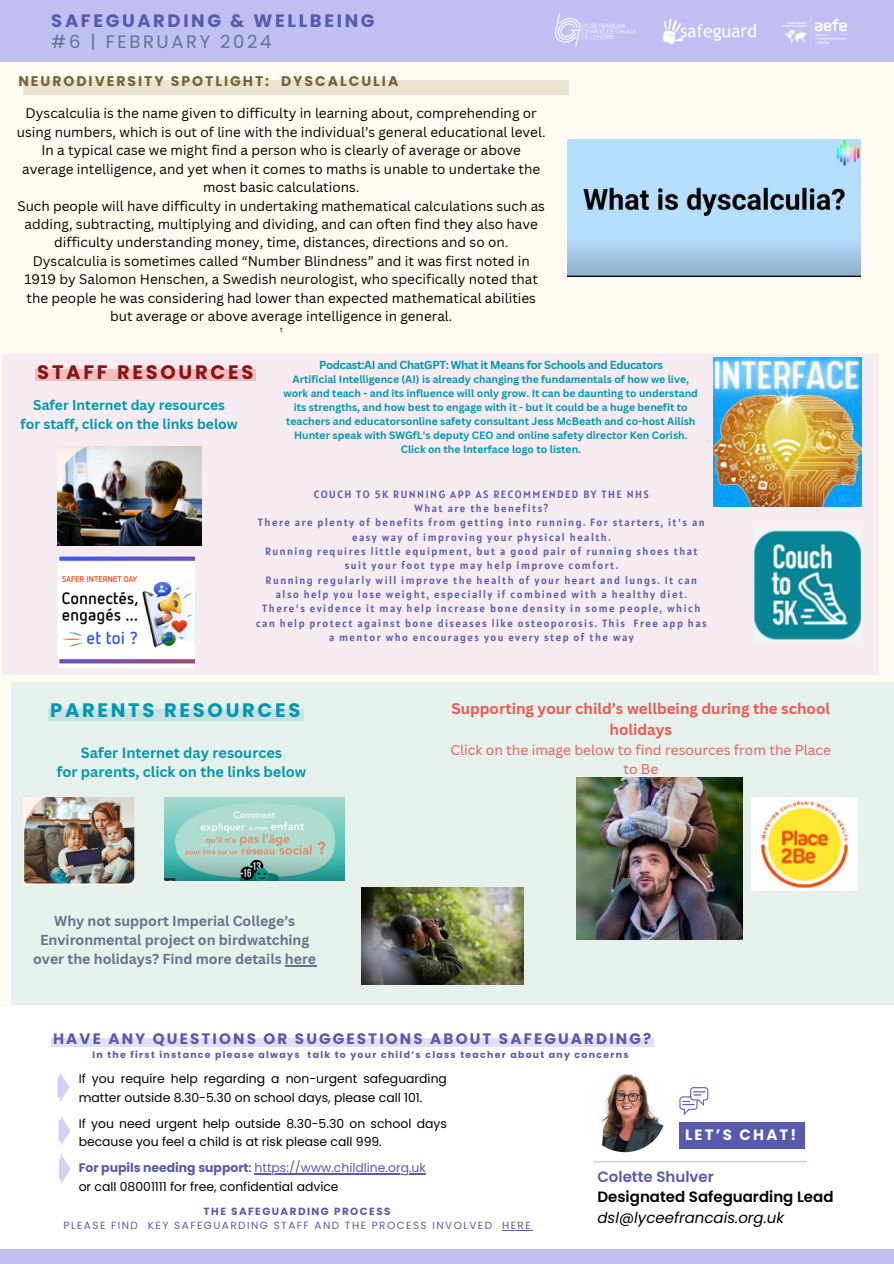
<style>
.page{position:relative;width:894px;height:1264px;background:#fff}
.page>*{position:absolute;margin:0;border:0;box-sizing:border-box;transform-origin:0 0}
.t1{font:700 19.5px "Poppins";letter-spacing:.14em;color:#0097b2}
.t2{font:700 19.5px "Poppins";letter-spacing:.14em;color:#891613}
.t3{font:700 18px "Poppins";letter-spacing:.145em;color:#5959ad}
.t4{font:18px "Poppins";letter-spacing:.145em;color:#66708c}
.t5{font:700 15.15px/21px "Canva Sans";color:#ed5753;text-align:center}
.t6{font:700 15.15px "Poppins";letter-spacing:.14em;color:#5959ad}
.t7{font:600 15px/20.2px "Poppins";color:#000}
.t8{font:700 15px "Poppins";letter-spacing:.145em;color:#fff}
.t9{font:700 14.4px/19.2px "Canva Sans";color:#0097b2;text-align:center}
.t10{font:700 14.1px/19.2px "Canva Sans";color:#66708c;text-align:center}
.t11{font:700 13.95px "Poppins";letter-spacing:.14em;color:#766338}
.t12{font:700 13.8px/18.6px "Canva Sans";color:#0097b2;text-align:center}
.t13{font:13.8px/19px "Canva Sans";color:#ed5753;text-align:center}
.t14{font:13.5px/18.5px "Canva Sans";color:#000;text-align:center}
.t15{font:12.45px/18.6px "Poppins";color:#000}
.t16{font:12.45px "Poppins";color:#5959ad}
.t17{font:700 11.25px "Canva Sans";letter-spacing:-.03em;color:#0097b2}
.t18{font:10.5px/14.2px "Alatsi";letter-spacing:.14em;color:#5959ad;text-align:center}
.t19{font:700 10.35px/13.8px "Canva Sans";color:#0097b2;text-align:center}
.t20{font:10.35px "Poppins";letter-spacing:.14em;color:#5959ad}
.t21{font:700 10.35px "Poppins";letter-spacing:.14em;color:#5959ad}
.t22{font:700 9.3px "Poppins";letter-spacing:.14em;color:#5959ad}
.t23{font:6.75px "Canva Sans";color:#000}
.s1{font-weight:700}
.s2{color:#000}
.s3{color:#5959ad}
.s4{font-weight:400;font-style:italic}
</style>
<div class="page">
<div style="left:0;top:0;width:893px;height:1263px;background:#fffbf2"></div>
<div style="left:0;top:1248px;width:893px;height:15px;background:#c1bff1"></div>
<div style="left:0;top:0;width:893px;height:62px;background:#c1bff1"></div>
<div style="left:2px;top:354px;width:875px;height:320px;background:#f5ebf0"></div>
<div style="left:24px;top:80px;width:545px;height:15px;background:#ebe3d1"></div>
<div style="left:11px;top:682px;width:882px;height:322px;background:#e6f1eb"></div>
<img style="left:555px;top:14px;width:80px;height:34px">
<img style="left:782px;top:18px;width:64px;height:26px">
<img style="left:663px;top:19px;width:92px;height:25px">
<div style="left:48px;top:709px;width:255px;height:12px;background:#c4e2e2"></div>
<div style="left:0;top:1007px;width:893px;height:241px;background:#fff"></div>
<div style="left:51px;top:1037px;width:602px;height:9px;background:#e0dff8"></div>
<img style="left:584px;top:1070px;width:82px;height:82px;border-radius:50%">
<div style="left:679px;top:1121px;width:125px;height:27px;background:#5959ad"></div>
<svg style="left:679px;top:1087px;width:29px;height:28px"></svg>
<hr style="left:593px;top:1161px;width:213px;height:1px;background:#c1bff1">
<svg style="left:57px;top:1072px;width:12px;height:30px"></svg>
<div style="left:35px;top:370px;width:221px;height:11px;background:#f2bec1"></div>
<svg style="left:58px;top:1116px;width:13px;height:29px"></svg>
<svg style="left:59px;top:1154px;width:12px;height:30px"></svg>
<img style="left:57px;top:446px;width:144px;height:99px">
<img style="left:713px;top:357px;width:147px;height:150px">
<img style="left:24px;top:797px;width:110px;height:87px">
<img style="left:754px;top:530px;width:106px;height:110px">
<img style="left:576px;top:777px;width:166px;height:162px">
<img style="left:751px;top:797px;width:106px;height:93px">
<img style="left:567px;top:140px;width:292px;height:136px">
<img style="left:58px;top:556px;width:137px;height:111px">
<img style="left:164px;top:797px;width:180px;height:83px">
<img style="left:361px;top:887px;width:162px;height:97px">
<hr style="left:254px;top:1172px;width:172px;height:2px;background:#5959ad">
<hr style="left:502px;top:1229px;width:30px;height:1px;background:#5959ad">
<hr style="left:285px;top:965px;width:31px;height:1px;background:#66708c">
<p class="t3" style="left:51px;top:8px;width:325px">SAFEGUARDING &amp; WELLBEING</p>
<h1 class="t4" style="left:51px;top:29px;width:221px">#6 | FEBRUARY 2024</h1>
<h6 class="t11" style="left:18px;top:72px;width:381px">NEURODIVERSITY SPOTLIGHT: DYSCALCULIA</h6>
<h6 class="t14" style="left:17px;top:104px;width:530px">Dyscalculia is the name given to difficulty in learning about, comprehending or using numbers, which is out of line with the individual’s general educational level.<br>In a typical case we might find a person who is clearly of average or above average intelligence, and yet when it comes to maths is unable to undertake the most basic calculations.<br>Such people will have difficulty in undertaking mathematical calculations such as adding, subtracting, multiplying and dividing, and can often find they also have difficulty understanding money, time, distances, directions and so on.<br>Dyscalculia is sometimes called “Number Blindness” and it was first noted in 1919 by Salomon Henschen, a Swedish neurologist, who specifically noted that the people he was considering had lower than expected mathematical abilities but average or above average intelligence in general.</h6>
<h6 class="t23" style="left:280px;top:325px;width:4px">t</h6>
<p class="t17" style="left:319px;top:357px;width:345px">Podcast:AI and ChatGPT: What it Means for Schools and Educators</p>
<p class="t19" style="left:283px;top:372px;width:416px">Artificial Intelligence (AI) is already changing the fundamentals of how we live, work and teach - and its influence will only grow. It can be daunting to understand its strengths, and how best to engage with it - but it could be a huge benefit to teachers and educatorsonline safety consultant Jess McBeath and co-host Ailish Hunter speak with SWGfL's deputy CEO and online safety director Ken Corish.<br>Click on the Interface logo to listen.</p>
<p class="t18" style="left:256px;top:487px;width:452px">COUCH TO 5K RUNNING APP AS RECOMMENDED BY THE NHS<br>What are the benefits?<br>There are plenty of benefits from getting into running. For starters, it's an easy way of improving your physical health.<br>Running requires little equipment, but a good pair of running shoes that suit your foot type may help improve comfort.<br>Running regularly will improve the health of your heart and lungs. It can also help you lose weight, especially if combined with a healthy diet.<br>There's evidence it may help increase bone density in some people, which can help protect against bone diseases like osteoporosis. This Free app has a mentor who encourages you every step of the way</p>
<p class="t2" style="left:37px;top:358px;width:217px">STAFF RESOURCES</p>
<h6 class="t12" style="left:21px;top:395px;width:219px">Safer Internet day resources<br>for staff, click on the links below</h6>
<h4 class="t1" style="left:50px;top:696px;width:252px">PARENTS RESOURCES</h4>
<p class="t9" style="left:57px;top:742px;width:251px">Safer Internet day resources<br>for parents, click on the links below</p>
<h5 class="t10" style="left:33px;top:910px;width:284px">Why not support Imperial College’s<br>Environmental project on birdwatching over the holidays? Find more details here</h5>
<h3 class="t5" style="left:451px;top:697px;width:380px">Supporting your child’s wellbeing during the school holidays</h3>
<h3 class="t13" style="left:450px;top:739px;width:382px">Click on the image below to find resources from the Place to Be</h3>
<p class="t6" style="left:53px;top:1028px;width:599px">HAVE ANY QUESTIONS OR SUGGESTIONS ABOUT SAFEGUARDING?</p>
<p class="t22" style="left:92px;top:1048px;width:537px">In the first instance please always talk to your child’s class teacher about any concerns</p>
<p class="t15" style="left:79px;top:1069px;width:369px">If you require help regarding a non-urgent safeguarding matter outside 8.30-5.30 on school days, please call 101.</p>
<h4 class="t15" style="left:79px;top:1113px;width:369px">If you need urgent help outside 8.30-5.30 on school days because you feel a child is at risk please call 999.</h4>
<h5 class="t16" style="left:79px;top:1158px;width:348px"><span class="s1">For pupils needing support</span><span class="s2">:</span> https://www.childline.org.uk</h5>
<p class="t15" style="left:79px;top:1176px;width:261px">or call 08001111 for free, confidential advice</p>
<p class="t7" style="left:597px;top:1166px;width:237px"><span class="s3">Colette Shulver<br></span>Designated Safeguarding Lead <span class="s4">dsl@lyceefrancais.org.uk</span></p>
<p class="t8" style="left:685px;top:1123px;width:113px">LET’S CHAT!</p>
<p class="t21" style="left:203px;top:1204px;width:188px">THE SAFEGUARDING PROCESS</p>
<h4 class="t20" style="left:64px;top:1217px;width:468px">PLEASE FIND KEY SAFEGUARDING STAFF AND THE PROCESS INVOLVED HERE</h4>
</div>
